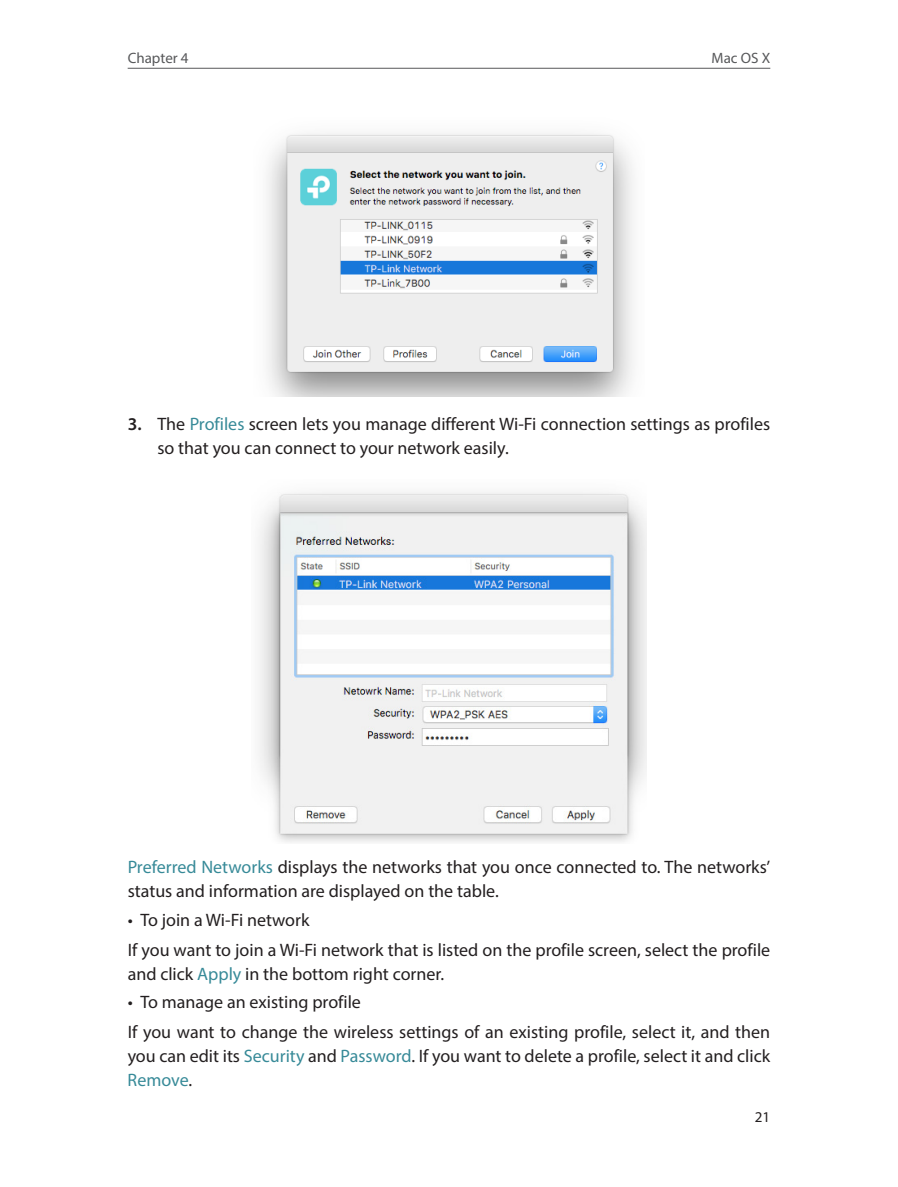
<style>
.page{position:relative;width:898px;height:1187px;background:#fff}
.page>*{position:absolute;margin:0;border:0;box-sizing:border-box;transform-origin:0 0}
.t1{font:18px/24px "Myriad Pro";color:#231f20}
.t2{font:15px "Myriad Pro";color:#57585a}
.t3{font:15px "Myriad Pro";color:#231f20}
.s1{font-weight:600}
.s2{color:#378a98}
</style>
<div class="page">
<hr style="left:128px;top:68px;width:642px;height:1px;background:#57585a">
<img style="left:267px;top:133px;width:366px;height:263px">
<img style="left:259px;top:492px;width:387px;height:351px">
<p class="t2" style="left:128px;top:48px;width:62px">Chapter 4</p>
<p class="t2" style="left:711px;top:48px;width:60px">Mac OS X</p>
<p class="t1" style="left:157px;top:412px;width:614px;text-indent:-30px"><span class="s1">3.</span> The <span class="s2">Profiles</span> screen lets you manage different Wi-Fi connection settings as profiles so that you can connect to your network easily.</p>
<p class="t1" style="left:128px;top:855px;width:644px"><span class="s2">Preferred Networks</span> displays the networks that you once connected to. The networks’ status and information are displayed on the table.</p>
<p class="t1" style="left:128px;top:904px;width:644px;line-height:30px">• To join a Wi-Fi network<br>If you want to join a Wi-Fi network that is listed on the profile screen, select the profile</p>
<p class="t1" style="left:128px;top:961px;width:318px">and click <span class="s2">Apply</span> in the bottom right corner.</p>
<p class="t1" style="left:128px;top:986px;width:644px;line-height:30px">• To manage an existing profile<br>If you want to change the wireless settings of an existing profile, select it, and then</p>
<p class="t1" style="left:128px;top:1043px;width:644px">you can edit its <span class="s2">Security</span> and <span class="s2">Password</span>. If you want to delete a profile, select it and click<br><span class="s2">Remove</span>.</p>
<p class="t3" style="left:754px;top:1107px;width:17px">21</p>
</div>
